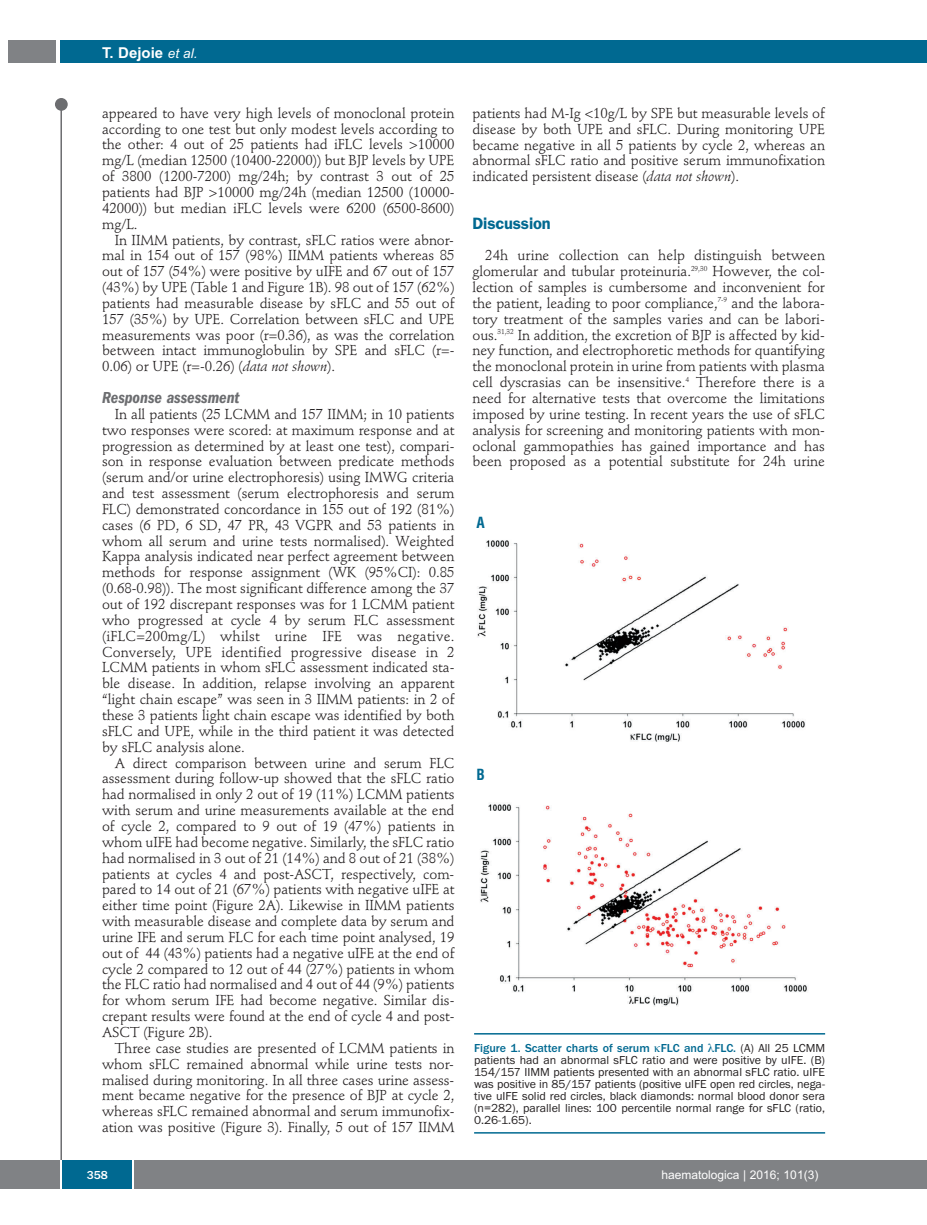
<style>
.page{position:relative;width:927px;height:1225px;background:#fff}
.page>*{position:absolute;margin:0;border:0;box-sizing:border-box;transform-origin:0 0}
.t1{font:italic 600 condensed 16.5px "Franklin Gothic";color:#6c6d70}
.t2{font:600 16.5px "Franklin Gothic";letter-spacing:-.01em;color:#006991}
.t3{font:700 15px "Arial";color:#fff}
.t4{font:700 condensed 15px "Helvetica";color:#006991}
.t5{font:14.25px/15.9px "Stempel Schneidler";letter-spacing:-.005em;color:#231f20;text-align:justify}
.t6{font:12px/12px "Franklin Gothic";color:#231f20;text-align:justify}
.t7{font:12px "Arial";color:#fff}
.t8{font:500 12px "Franklin Gothic";color:#fff}
.s1{font-weight:400;font-style:italic;font-size:13.5px}
.s2{font-style:italic}
.s3{font-weight:500;color:#006991}
</style>
<div class="page">
<div style="left:911px;top:40px;width:16px;height:22px;background:#006991"></div>
<div style="left:910px;top:1160px;width:17px;height:28px;background:#808285"></div>
<div style="left:55px;top:98px;width:13px;height:13px;background:#6c6d70;border-radius:50%"></div>
<hr style="left:60px;top:101px;width:2px;height:1061px;background:#6c6d70">
<div style="left:60px;top:40px;width:852px;height:22px;background:#006991"></div>
<div style="left:9px;top:40px;width:47px;height:22px;background:#808285"></div>
<div style="left:0;top:1160px;width:911px;height:28px;background:#808285"></div>
<div style="left:62px;top:1160px;width:71px;height:28px;background:#006991"></div>
<hr style="left:60px;top:1160px;width:2px;height:28px;background:#fff">
<svg style="left:133px;top:1160px;width:1px;height:28px"></svg>
<img style="left:477px;top:540px;width:331px;height:466px">
<hr style="left:474px;top:1033px;width:351px;height:1px;background:#006991">
<hr style="left:474px;top:1132px;width:351px;height:1px;background:#006991">
<p class="t3" style="left:102px;top:44px;width:97px">T. Dejoie <span class="s1">et al.</span></p>
<p class="t5" style="left:102px;top:106px;width:354px">appeared to have very high levels of monoclonal protein according to one test but only modest levels according to the other: 4 out of 25 patients had iFLC levels &gt;10000 mg/L (median 12500 (10400-22000)) but BJP levels by UPE of 3800 (1200-7200) mg/24h; by contrast 3 out of 25 patients had BJP &gt;10000 mg/24h (median 12500 (10000- 42000)) but median iFLC levels were 6200 (6500-8600) mg/L.</p>
<p class="t5" style="left:102px;top:233px;width:354px;text-indent:13px">In IIMM patients, by contrast, sFLC ratios were abnor&shy;mal in 154 out of 157 (98%) IIMM patients whereas 85 out of 157 (54%) were positive by uIFE and 67 out of 157 (43%) by UPE (Table 1 and Figure 1B). 98 out of 157 (62%) patients had measurable disease by sFLC and 55 out of 157 (35%) by UPE. Correlation between sFLC and UPE measurements was poor (r=0.36), as was the correlation between intact immunoglobulin by SPE and sFLC (r=- 0.06) or UPE (r=-0.26) (<span class="s2">data not shown</span>).</p>
<p class="t1" style="left:102px;top:391px;width:139px">Response assessment</p>
<p class="t5" style="left:102px;top:407px;width:354px;text-indent:13px">In all patients (25 LCMM and 157 IIMM; in 10 patients two responses were scored: at maximum response and at progression as determined by at least one test), compari&shy;son in response evaluation between predicate methods (serum and/or urine electrophoresis) using IMWG criteria and test assessment (serum electrophoresis and serum FLC) demonstrated concordance in 155 out of 192 (81%) cases (6 PD, 6 SD, 47 PR, 43 VGPR and 53 patients in whom all serum and urine tests normalised). Weighted Kappa analysis indicated near perfect agreement between methods for response assignment (WK (95%CI): 0.85 (0.68-0.98)). The most significant difference among the 37 out of 192 discrepant responses was for 1 LCMM patient who progressed at cycle 4 by serum FLC assessment (iFLC=200mg/L) whilst urine IFE was negative.<br>Conversely, UPE identified progressive disease in 2<br>LCMM patients in whom sFLC assessment indicated sta&shy;ble disease. In addition, relapse involving an apparent “light chain escape” was seen in 3 IIMM patients: in 2 of these 3 patients light chain escape was identified by both sFLC and UPE, while in the third patient it was detected by sFLC analysis alone.</p>
<p class="t5" style="left:102px;top:756px;width:354px;text-indent:13px">A direct comparison between urine and serum FLC assessment during follow-up showed that the sFLC ratio had normalised in only 2 out of 19 (11%) LCMM patients with serum and urine measurements available at the end of cycle 2, compared to 9 out of 19 (47%) patients in whom uIFE had become negative. Similarly, the sFLC ratio had normalised in 3 out of 21 (14%) and 8 out of 21 (38%) patients at cycles 4 and post-ASCT, respectively, com&shy;pared to 14 out of 21 (67%) patients with negative uIFE at either time point (Figure 2A). Likewise in IIMM patients with measurable disease and complete data by serum and urine IFE and serum FLC for each time point analysed, 19 out of 44 (43%) patients had a negative uIFE at the end of cycle 2 compared to 12 out of 44 (27%) patients in whom the FLC ratio had normalised and 4 out of 44 (9%) patients for whom serum IFE had become negative. Similar dis&shy;crepant results were found at the end of cycle 4 and post-ASCT (Figure 2B).</p>
<p class="t5" style="left:102px;top:1041px;width:354px;text-indent:13px">Three case studies are presented of LCMM patients in whom sFLC remained abnormal while urine tests nor&shy;malised during monitoring. In all three cases urine assess&shy;ment became negative for the presence of BJP at cycle 2, whereas sFLC remained abnormal and serum immunofix&shy;ation was positive (Figure 3). Finally, 5 out of 157 IIMM</p>
<p class="t5" style="left:472px;top:106px;width:354px">patients had M-Ig &lt;10g/L by SPE but measurable levels of disease by both UPE and sFLC. During monitoring UPE became negative in all 5 patients by cycle 2, whereas an abnormal sFLC ratio and positive serum immunofixation indicated persistent disease (<span class="s2">data not shown</span>).</p>
<p class="t2" style="left:472px;top:217px;width:80px">Discussion</p>
<p class="t5" style="left:472px;top:249px;width:354px;text-indent:13px">24h urine collection can help distinguish between glomerular and tubular proteinuria.<sup>29,30</sup> However, the col&shy;lection of samples is cumbersome and inconvenient for the patient, leading to poor compliance,<sup>7-9</sup> and the labora&shy;tory treatment of the samples varies and can be labori&shy;ous.<sup>31,32</sup> In addition, the excretion of BJP is affected by kid&shy;ney function, and electrophoretic methods for quantifying the monoclonal protein in urine from patients with plasma cell dyscrasias can be insensitive.<sup>4</sup> Therefore there is a need for alternative tests that overcome the limitations imposed by urine testing. In recent years the use of sFLC analysis for screening and monitoring patients with mon&shy;oclonal gammopathies has gained importance and has been proposed as a potential substitute for 24h urine</p>
<p class="t4" style="left:476px;top:514px;width:10px">A</p>
<p class="t4" style="left:476px;top:766px;width:10px">B</p>
<p class="t6" style="left:474px;top:1041px;width:353px"><span class="s3">Figure 1. Scatter charts of serum FLC and FLC.</span> (A) All 25 LCMM patients had an abnormal sFLC ratio and were positive by uIFE. (B)<br>154/157 IIMM patients presented with an abnormal sFLC ratio. uIFE was positive in 85/157 patients (positive uIFE open red circles, nega&shy;tive uIFE solid red circles, black diamonds: normal blood donor sera (n=282), parallel lines: 100 percentile normal range for sFLC (ratio, 0.26-1.65).</p>
<p class="t8" style="left:87px;top:1167px;width:23px">358</p>
<p class="t7" style="left:661px;top:1167px;width:158px">haematologica | 2016; 101(3)</p>
</div>
